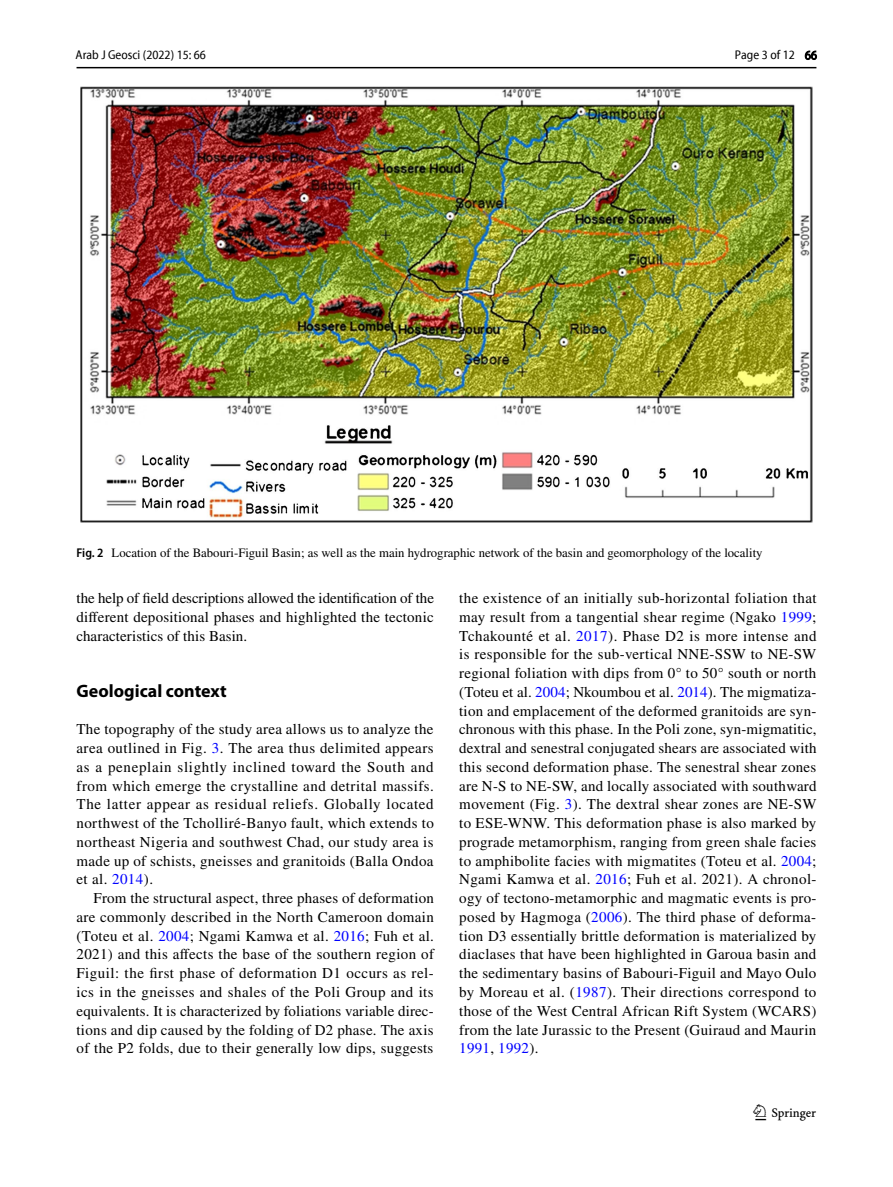
<style>
.page{position:relative;width:893px;height:1187px;background:#fff}
.page>*{position:absolute;margin:0;border:0;box-sizing:border-box;transform-origin:0 0}
.t1{font:22.5px "Springnew Regular 3";color:#000}
.t2{font:700 18px "Myriad Pro";color:#000}
.t3{font:15px/18.8px "STIX";letter-spacing:.02em;color:#000;text-align:justify}
.t4{font:12.75px "STIX";color:#000}
.t5{font:semi-condensed 12.75px "Myriad Pro Unic";color:#000}
.s1{font-family:"Myriad Pro";font-weight:600;font-stretch:semi-condensed}
.s2{color:#00f}
</style>
<div class="page">
<hr style="left:77px;top:67px;width:739px;height:1px;background:#000">
<img style="left:81px;top:87px;width:731px;height:435px">
<p class="t5" style="left:76px;top:50px;width:132px">Arab J Geosci (2022) 15: 66</p>
<p class="t5" style="left:735px;top:50px;width:83px">Page 3 of 12 66</p>
<p class="t4" style="left:77px;top:544px;width:688px"><span class="s1">Fig. 2</span> Location of the Babouri-Figuil Basin; as well as the main hydrographic network of the basin and geomorphology of the locality</p>
<p class="t3" style="left:77px;top:589px;width:359px">the help of field descriptions allowed the identification of the different depositional phases and highlighted the tectonic characteristics of this Basin.</p>
<p class="t2" style="left:77px;top:679px;width:152px">Geological context</p>
<p class="t3" style="left:77px;top:721px;width:359px">The topography of the study area allows us to analyze the area outlined in Fig. <span class="s2">3</span>. The area thus delimited appears as a peneplain slightly inclined toward the South and from which emerge the crystalline and detrital massifs.<br>The latter appear as residual reliefs. Globally located northwest of the Tcholliré-Banyo fault, which extends to northeast Nigeria and southwest Chad, our study area is made up of schists, gneisses and granitoids (Balla Ondoa et al. <span class="s2">2014</span>).</p>
<p class="t3" style="left:77px;top:889px;width:359px;text-indent:17px">From the structural aspect, three phases of deformation are commonly described in the North Cameroon domain (Toteu et al. <span class="s2">2004</span>; Ngami Kamwa et al. <span class="s2">2016</span>; Fuh et al.<br>2021) and this affects the base of the southern region of Figuil: the first phase of deformation D1 occurs as rel&shy;ics in the gneisses and shales of the Poli Group and its equivalents. It is characterized by foliations variable direc&shy;tions and dip caused by the folding of D2 phase. The axis of the P2 folds, due to their generally low dips, suggests</p>
<p class="t3" style="left:459px;top:589px;width:359px">the existence of an initially sub-horizontal foliation that may result from a tangential shear regime (Ngako <span class="s2">1999</span>; Tchakounté et al. <span class="s2">2017</span>). Phase D2 is more intense and is responsible for the sub-vertical NNE-SSW to NE-SW regional foliation with dips from 0° to 50° south or north (Toteu et al. <span class="s2">2004</span>; Nkoumbou et al. <span class="s2">2014</span>). The migmatiza&shy;tion and emplacement of the deformed granitoids are syn&shy;chronous with this phase. In the Poli zone, syn-migmatitic, dextral and senestral conjugated shears are associated with this second deformation phase. The senestral shear zones are N-S to NE-SW, and locally associated with southward movement (Fig. <span class="s2">3</span>). The dextral shear zones are NE-SW to ESE-WNW. This deformation phase is also marked by prograde metamorphism, ranging from green shale facies to amphibolite facies with migmatites (Toteu et al. <span class="s2">2004</span>; Ngami Kamwa et al. <span class="s2">2016</span>; Fuh et al. 2021). A chronol&shy;ogy of tectono-metamorphic and magmatic events is pro&shy;posed by Hagmoga (<span class="s2">2006</span>). The third phase of deforma&shy;tion D3 essentially brittle deformation is materialized by diaclases that have been highlighted in Garoua basin and the sedimentary basins of Babouri-Figuil and Mayo Oulo by Moreau et al. (<span class="s2">1987</span>). Their directions correspond to those of the West Central African Rift System (WCARS) from the late Jurassic to the Present (Guiraud and Maurin <span class="s2">1991</span>, <span class="s2">1992</span>).</p>
<h1 class="t1" style="left:755px;top:1104px;width:62px">1 3</h1>
</div>
